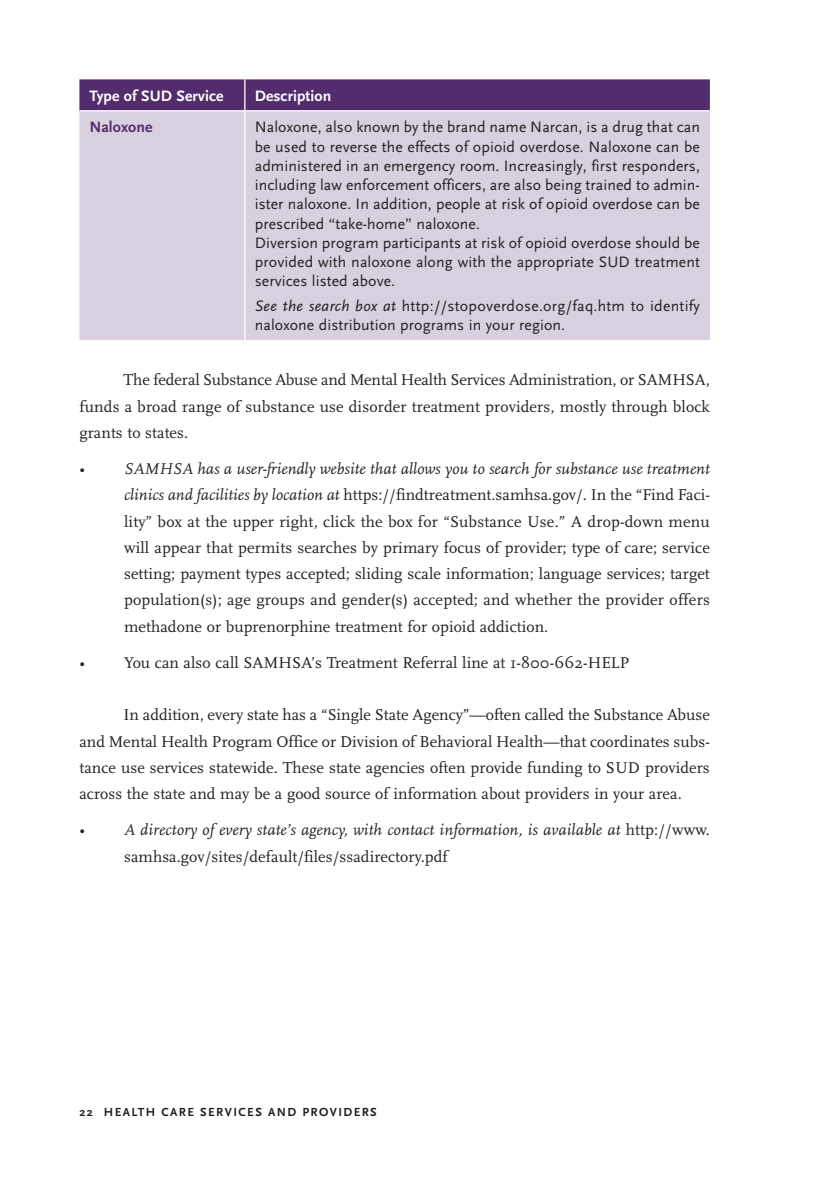
<style>
.page{position:relative;width:834px;height:1181px;background:#fff}
.page>*{position:absolute;margin:0;border:0;box-sizing:border-box;transform-origin:0 0}
.t1{font:16.28px/26.2px "Scala";letter-spacing:.005em;color:#231f20;text-align:justify}
.t2{font:italic 16.28px/26.2px "Scala";letter-spacing:.01em;color:#231f20}
.t3{font:15.75px/19.2px "Scala Sans";letter-spacing:.005em;color:#231f20}
.t4{font:700 15.75px "Scala Sans";letter-spacing:.005em;color:#fff}
.t5{font:700 15.75px "Scala Sans";letter-spacing:.005em;color:#522c6c}
.t6{font:700 12.25px "Scala Sans";letter-spacing:.115em;color:#231f20}
.s1{font-style:italic}
.s2{font-style:normal}
</style>
<div class="page">
<div style="left:79px;top:79px;width:630px;height:31px;background:#522c6c"></div>
<div style="left:79px;top:111px;width:630px;height:229px;background:#d8d0de"></div>
<hr style="left:244px;top:79px;width:1px;height:31px;background:#fff">
<hr style="left:244px;top:111px;width:1px;height:229px;background:#fff">
<p class="t4" style="left:89px;top:90px;width:136px">Type of SUD Service</p>
<p class="t4" style="left:255px;top:90px;width:78px">Description</p>
<p class="t5" style="left:89px;top:121px;width:65px">Naloxone</p>
<p class="t3" style="left:255px;top:119px;width:446px">Naloxone, also known by the brand name Narcan, is a drug that can be used to reverse the effects of opioid overdose. Naloxone can be administered in an emergency room. Increasingly, first responders, including law enforcement officers, are also being trained to admin&shy;ister naloxone. In addition, people at risk of opioid overdose can be prescribed “take-home” naloxone.<br>Diversion program participants at risk of opioid overdose should be provided with naloxone along with the appropriate SUD treatment services listed above.</p>
<p class="t3" style="left:255px;top:297px;width:446px"><span class="s1">See the search box at</span> http://stopoverdose.org/faq.htm to identify naloxone distribution programs in your region.</p>
<p class="t1" style="left:79px;top:368px;width:632px;text-indent:44px">The federal Substance Abuse and Mental Health Services Administration, or SAMHSA, funds a broad range of substance use disorder treatment providers, mostly through block grants to states.</p>
<p class="t1" style="left:124px;top:457px;width:587px;text-indent:-45px">• <span class="s1">SAMHSA has a user-friendly website that allows you to search for substance use treatment clinics and facilities by location at</span> https://findtreatment.samhsa.gov/. In the “Find Faci&shy;lity” box at the upper right, click the box for “Substance Use.” A drop-down menu will appear that permits searches by primary focus of provider; type of care; service setting; payment types accepted; sliding scale information; language services; target population(s); age groups and gender(s) accepted; and whether the provider offers methadone or buprenorphine treatment for opioid addiction.</p>
<p class="t1" style="left:79px;top:650px;width:551px">• You can also call SAMHSA’s Treatment Referral line at 1-800-662-HELP</p>
<p class="t1" style="left:79px;top:703px;width:632px;text-indent:44px">In addition, every state has a “Single State Agency”—often called the Substance Abuse and Mental Health Program Office or Division of Behavioral Health—that coordinates subs&shy;tance use services statewide. These state agencies often provide funding to SUD providers across the state and may be a good source of information about providers in your area.</p>
<p class="t2" style="left:124px;top:818px;width:587px;text-indent:-45px"><span class="s2">•</span> A directory of every state’s agency, with contact information, is available at <span class="s2">http://www. samhsa.gov/sites/default/files/ssadirectory.pdf</span></p>
<p class="t6" style="left:79px;top:1106px;width:299px">22 HEALTH CARE SERVICES AND PROVIDERS</p>
</div>
